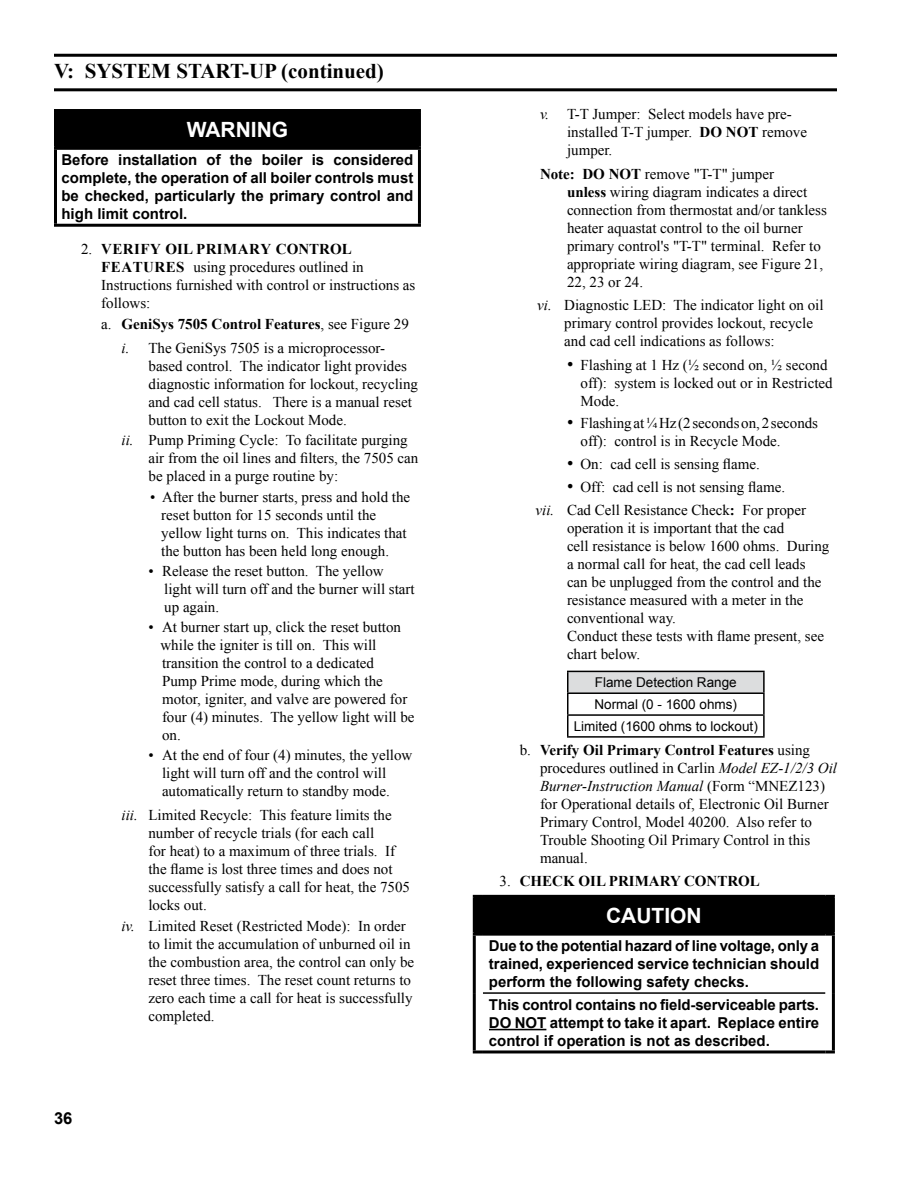
<style>
.page{position:relative;width:918px;height:1188px;background:#fff}
.page>*{position:absolute;margin:0;border:0;box-sizing:border-box;transform-origin:0 0}
.t1{font:700 21px "Times New Roman";color:#000}
.t2{font:700 21px "Arial";color:#fff}
.t3{font:700 16.5px "Arial";color:#000}
.t4{font:15px/18px "Times New Roman";color:#000}
.t5{font:700 15px/18px "Arial";color:#000;text-align:justify}
.t6{font:700 15px "Times New Roman";color:#000}
.t7{font:13.5px/21.9px "Arial";color:#000;text-align:center}
.s1{font-weight:700}
.s2{font-style:italic}
.s3{font-size:18px}
.s4{font-weight:400}
</style>
<div class="page">
<div style="left:56px;top:111px;width:363px;height:37px;background:#000"></div>
<hr style="left:54px;top:109px;width:367px;height:3px;background:#000">
<hr style="left:54px;top:112px;width:3px;height:35px;background:#000">
<hr style="left:418px;top:112px;width:3px;height:35px;background:#000">
<hr style="left:54px;top:147px;width:367px;height:3px;background:#000">
<hr style="left:54px;top:150px;width:3px;height:74px;background:#000">
<hr style="left:418px;top:150px;width:3px;height:74px;background:#000">
<hr style="left:54px;top:224px;width:367px;height:3px;background:#000">
<hr style="left:54px;top:54px;width:783px;height:3px;background:#000">
<hr style="left:54px;top:88px;width:783px;height:3px;background:#000">
<div style="left:568px;top:671px;width:196px;height:22px;background:#dcddde"></div>
<hr style="left:567px;top:671px;width:198px;height:1px;background:#000">
<hr style="left:763px;top:672px;width:2px;height:20px;background:#000">
<hr style="left:567px;top:692px;width:198px;height:2px;background:#000">
<hr style="left:763px;top:694px;width:2px;height:20px;background:#000">
<hr style="left:567px;top:714px;width:198px;height:2px;background:#000">
<svg style="left:567px;top:672px;width:1px;height:64px"></svg>
<hr style="left:763px;top:716px;width:2px;height:20px;background:#000">
<hr style="left:567px;top:736px;width:198px;height:2px;background:#000">
<div style="left:474px;top:896px;width:359px;height:38px;background:#000"></div>
<hr style="left:473px;top:936px;width:3px;height:57px;background:#000">
<hr style="left:832px;top:936px;width:3px;height:57px;background:#000">
<hr style="left:473px;top:993px;width:3px;height:57px;background:#000">
<hr style="left:832px;top:993px;width:3px;height:57px;background:#000">
<svg style="left:473px;top:1050px;width:10px;height:3px"></svg>
<hr style="left:483px;top:1050px;width:342px;height:3px;background:#000">
<svg style="left:825px;top:1050px;width:10px;height:3px"></svg>
<svg style="left:473px;top:895px;width:10px;height:3px"></svg>
<hr style="left:473px;top:898px;width:3px;height:35px;background:#000">
<hr style="left:483px;top:895px;width:342px;height:3px;background:#000">
<svg style="left:825px;top:895px;width:10px;height:3px"></svg>
<hr style="left:832px;top:898px;width:3px;height:35px;background:#000">
<svg style="left:473px;top:933px;width:10px;height:3px"></svg>
<hr style="left:483px;top:933px;width:342px;height:3px;background:#000">
<svg style="left:825px;top:933px;width:10px;height:3px"></svg>
<hr style="left:483px;top:992px;width:342px;height:2px;background:#000">
<hr style="left:489px;top:1029px;width:57px;height:1px;background:#000">
<h1 class="t1" style="left:54px;top:56px;width:46px">V: system</h1>
<h1 class="t1" style="left:176px;top:56px;width:15px">start</h1>
<h1 class="t1" style="left:242px;top:56px;width:143px">-up (continued)</h1>
<h1 class="t2" style="left:187px;top:116px;width:103px">WARNING</h1>
<p class="t5" style="left:62px;top:151px;width:353px">Before installation of the boiler is considered complete, the operation of all boiler controls must be checked, particularly the primary control and high limit control.</p>
<p class="t4" style="left:101px;top:240px;width:316px;text-indent:-20px">2. <span class="s1">VERIFY OIL PRIMARY CONTROL FEATURES</span> using procedures outlined in Instructions furnished with control or instructions as follows:</p>
<p class="t4" style="left:101px;top:312px;width:309px;line-height:23.4px;text-align:center">a. <span class="s1">GeniSys 7505 Control Features</span>, see Figure 29 <span class="s2">i.</span> The GeniSys 7505 is a microprocessor-</p>
<p class="t4" style="left:148px;top:356px;width:271px">based control. The indicator light provides diagnostic information for lockout, recycling and cad cell status. There is a manual reset button to exit the Lockout Mode.</p>
<p class="t4" style="left:148px;top:430px;width:271px;text-indent:-27px"><span class="s2">ii.</span> Pump Priming Cycle: To facilitate purging air from the oil lines and filters, the 7505 can be placed in a purge routine by:</p>
<p class="t4" style="left:161px;top:488px;width:251px;text-indent:-11px">• After the burner starts, press and hold the reset button for 15 seconds until the yellow light turns on. This indicates that the button has been held long enough.</p>
<p class="t4" style="left:164px;top:562px;width:252px;text-indent:-16px">• Release the reset button. The yellow light will turn off and the burner will start up again.</p>
<p class="t4" style="left:160px;top:618px;width:256px;text-indent:-12px">• At burner start up, click the reset button while the igniter is till on. This will transition the control to a dedicated<br>Pump Prime mode, during which the motor, igniter, and valve are powered for four (4) minutes. The yellow light will be on.</p>
<p class="t4" style="left:162px;top:746px;width:252px;text-indent:-14px">• At the end of four (4) minutes, the yellow light will turn off and the control will automatically return to standby mode.</p>
<p class="t4" style="left:148px;top:806px;width:263px;text-indent:-27px"><span class="s2">iii.</span> Limited Recycle: This feature limits the number of recycle trials (for each call<br>for heat) to a maximum of three trials. If the flame is lost three times and does not successfully satisfy a call for heat, the 7505 locks out.</p>
<p class="t4" style="left:148px;top:917px;width:267px;text-indent:-27px"><span class="s2">iv.</span> Limited Reset (Restricted Mode): In order to limit the accumulation of unburned oil in the combustion area, the control can only be reset three times. The reset count returns to zero each time a call for heat is successfully completed.</p>
<p class="t3" style="left:54px;top:1108px;width:20px">36</p>
<p class="t4" style="left:567px;top:105px;width:226px;text-indent:-27px"><span class="s2">v.</span> T-T Jumper: Select models have pre&shy;installed T-T jumper. <span class="s1">Do not</span></p>
<p class="t4" style="left:762px;top:123px;width:46px">remove</p>
<p class="t4" style="left:567px;top:141px;width:47px">jumper.</p>
<p class="t6" style="left:540px;top:163px;width:81px">Note: Do not</p>
<p class="t4" style="left:567px;top:164px;width:261px;text-indent:78px">remove "T-T" jumper<br><span class="s1">unless</span> wiring diagram indicates a direct connection from thermostat and/or tankless heater aquastat control to the oil burner primary control's "T-T" terminal. Refer to appropriate wiring diagram, see Figure 21, 22, 23 or 24.</p>
<p class="t4" style="left:564px;top:296px;width:261px;text-indent:-27px"><span class="s2">vi.</span> Diagnostic LED: The indicator light on oil primary control provides lockout, recycle and cad cell indications as follows:</p>
<p class="t4" style="left:580px;top:356px;width:254px;text-indent:-14px"><span class="s3">•</span> Flashing at 1 Hz (½ second on, ½ second off): system is locked out or in Restricted<br>Mode.</p>
<p class="t4" style="left:581px;top:414px;width:239px;text-indent:-14px"><span class="s3">•</span> Flashing at ¼ Hz (2 seconds on, 2 seconds off): control is in Recycle Mode.</p>
<p class="t4" style="left:567px;top:455px;width:195px"><span class="s3">•</span> On: cad cell is sensing flame.</p>
<p class="t4" style="left:536px;top:475px;width:272px;line-height:23.4px;text-indent:31px"><span class="s3">•</span> Off: cad cell is not sensing flame. <span class="s2">vii.</span> Cad Cell Resistance Check<span class="s1">:</span> For proper</p>
<p class="t4" style="left:567px;top:519px;width:264px">operation it is important that the cad<br>cell resistance is below 1600 ohms. During a normal call for heat, the cad cell leads can be unplugged from the control and the resistance measured with a meter in the conventional way.<br>Conduct these tests with flame present, see chart below.</p>
<p class="t7" style="left:574px;top:672px;width:186px">Flame Detection Range<br>Normal (0 - 1600 ohms)<br>Limited (1600 ohms to lockout)</p>
<p class="t4" style="left:540px;top:741px;width:299px;text-indent:-20px">b. <span class="s1">Verify Oil Primary Control Features</span> using procedures outlined in Carlin <span class="s2">Model EZ-1/2/3 Oil Burner-Instruction Manual</span> (Form “MNEZ123) for Operational details of, Electronic Oil Burner Primary Control, Model 40200. Also refer to Trouble Shooting Oil Primary Control in this manual.</p>
<p class="t6" style="left:500px;top:871px;width:262px"><span class="s4">3.</span> CHECK OIL PRIMARY CONTROL</p>
<h1 class="t2" style="left:606px;top:902px;width:97px">CAUTION</h1>
<p class="t5" style="left:489px;top:937px;width:332px">Due to the potential hazard of line voltage, only a trained, experienced service technician should perform the following safety checks.</p>
<p class="t5" style="left:489px;top:996px;width:332px">This control contains no field-serviceable parts.<br>Do not</p>
<p class="t5" style="left:489px;top:1014px;width:332px;text-indent:61px">attempt to take it apart. Replace entire control if operation is not as described.</p>
</div>
